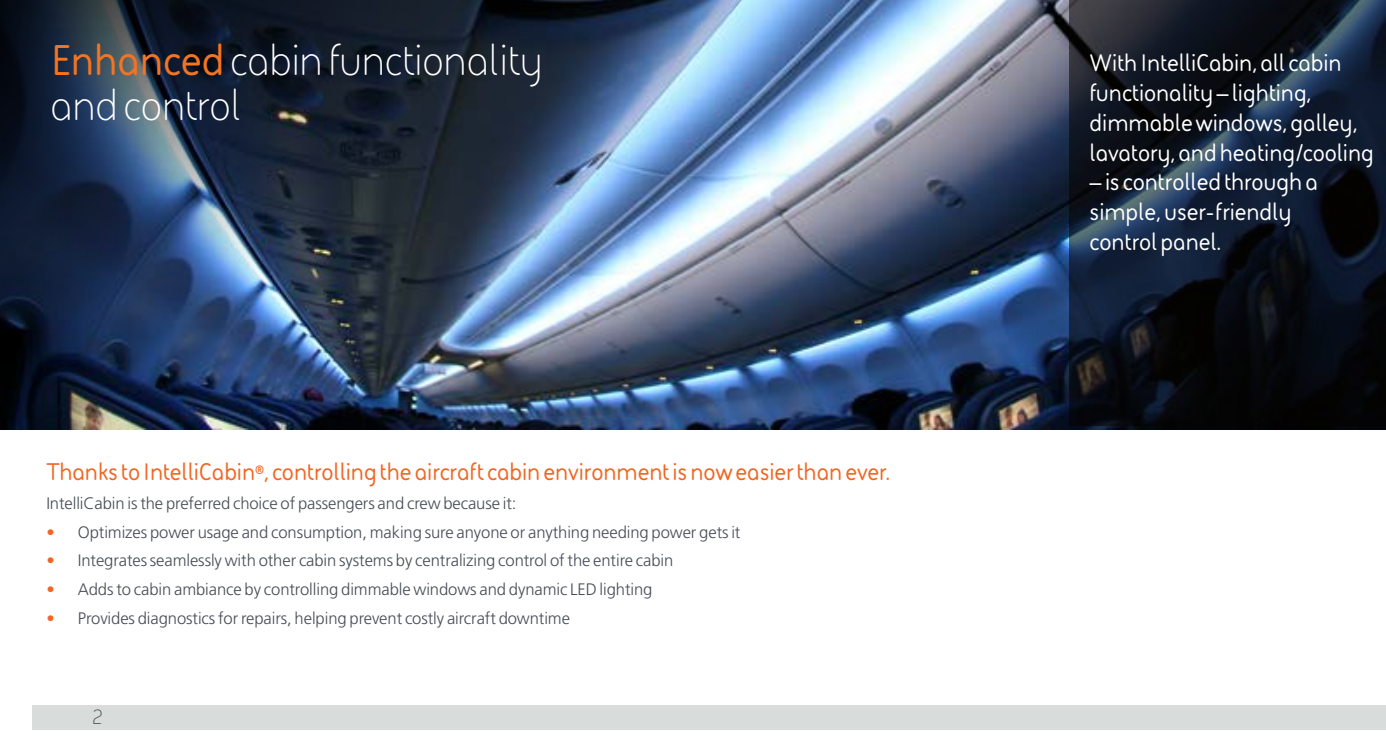
<style>
.page{position:relative;width:1386px;height:756px;background:#fff}
.page>*{position:absolute;margin:0;border:0;box-sizing:border-box;transform-origin:0 0}
.t1{font:43.75px/44.6px "BAE Systems";letter-spacing:-.005em;color:#fff}
.t2{font:700 24.5px/29.8px "BAE Systems";letter-spacing:-.005em;color:#fff}
.t3{font:700 24.5px "BAE Systems";letter-spacing:-.005em;color:#f26522}
.t4{font:21px "BAE Systems";color:#474c55}
.t5{font:300 16.62px "Frutiger LT Pro";letter-spacing:-.005em;color:#474c55}
.s1{font-weight:700;color:#f47421}
.s2{color:#f26522}
</style>
<div class="page">
<img style="left:0;top:0;width:1386px;height:429px">
<div style="left:32px;top:705px;width:1354px;height:25px;background:#d8dcdb"></div>
<svg style="left:1069px;top:0;width:317px;height:426px;background:#101724"></svg>
<h1 class="t1" style="left:50px;top:37px;width:494px"><span class="s1">Enhanced</span> cabin functionality and control</h1>
<h2 class="t2" style="left:1090px;top:47px;width:286px">With IntelliCabin, all cabin functionality – lighting, dimmable windows, galley, lavatory, and heating/cooling</h2>
<h2 class="t2" style="left:1090px;top:166px;width:230px">– is controlled through a simple, user-friendly control panel.</h2>
<h2 class="t3" style="left:46px;top:455px;width:845px">Thanks to IntelliCabin<sup>®</sup>, controlling the aircraft cabin environment is now easier than ever.</h2>
<p class="t5" style="left:46px;top:493px;width:472px">IntelliCabin is the preferred choice of passengers and crew because it:</p>
<p class="t5" style="left:46px;top:522px;width:696px"><span class="s2">•</span> Optimizes power usage and consumption, making sure anyone or anything needing power gets it</p>
<p class="t5" style="left:46px;top:551px;width:629px"><span class="s2">•</span> Integrates seamlessly with other cabin systems by centralizing control of the entire cabin</p>
<p class="t5" style="left:46px;top:580px;width:608px"><span class="s2">•</span> Adds to cabin ambiance by controlling dimmable windows and dynamic LED lighting</p>
<p class="t5" style="left:46px;top:609px;width:525px"><span class="s2">•</span> Provides diagnostics for repairs, helping prevent costly aircraft downtime</p>
<p class="t4" style="left:93px;top:703px;width:12px">2</p>
</div>
